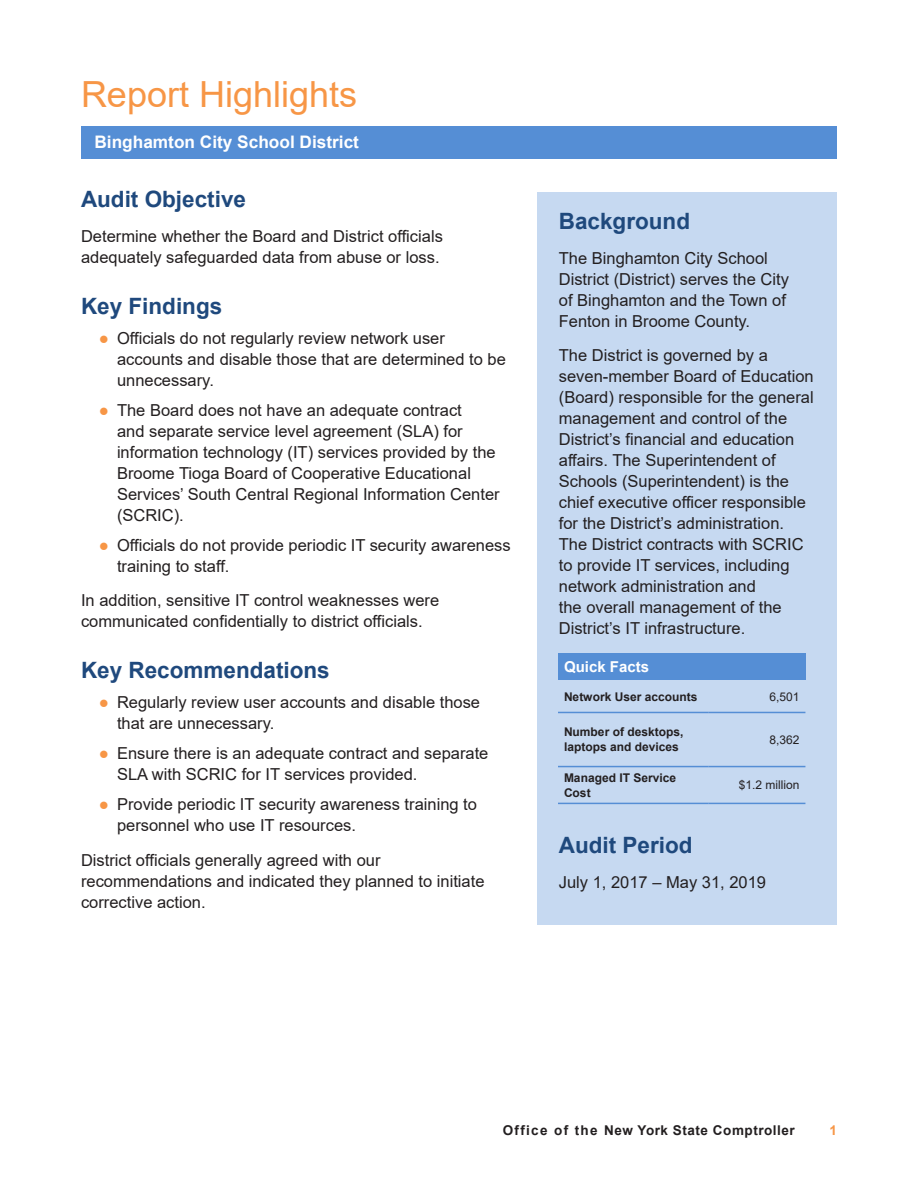
<style>
.page{position:relative;width:918px;height:1188px;background:#fff}
.page>*{position:absolute;margin:0;border:0;box-sizing:border-box;transform-origin:0 0}
.Section_Heads{font:36px "Arial";color:#f79646}
._2_Subheads{font:700 22.5px "Arial";color:#1f497d}
.t1{font:700 17.25px "Arial";color:#fff}
.Body_Text{font:16.5px/21px "Arial";color:#231f20}
.Footnotes{font:700 15px "Arial";color:#fff}
.t2{font:700 13.5px "Arial";letter-spacing:.04em;color:#231f20}
.t3{font:700 13.5px "Arial";color:#f79646}
.Footnotes-2{font:700 12px/15px "Arial";color:#231f20}
.Footnotes-3{font:12px "Arial";color:#231f20}
.s1{color:#f79646}
</style>
<div class="page">
<hr style="left:81px;top:126px;width:756px;height:3px;background:#558ed5">
<div style="left:538px;top:192px;width:299px;height:732px;background:#c6d9f1"></div>
<div style="left:81px;top:128px;width:756px;height:31px;background:#558ed5"></div>
<div style="left:558px;top:653px;width:247px;height:27px;background:#558ed5"></div>
<hr style="left:558px;top:712px;width:150px;height:1px;background:#558ed5">
<hr style="left:708px;top:712px;width:97px;height:1px;background:#558ed5">
<hr style="left:558px;top:766px;width:150px;height:1px;background:#558ed5">
<hr style="left:708px;top:766px;width:97px;height:1px;background:#558ed5">
<hr style="left:558px;top:803px;width:150px;height:1px;background:#558ed5">
<hr style="left:708px;top:803px;width:97px;height:1px;background:#558ed5">
<p class="Section_Heads" style="left:81px;top:70px;width:278px">Report Highlights</p>
<p class="t1" style="left:94px;top:129px;width:266px">Binghamton City School District</p>
<p class="_2_Subheads" style="left:81px;top:184px;width:167px">Audit Objective</p>
<p class="Body_Text" style="left:81px;top:226px;width:363px">Determine whether the Board and District officials adequately safeguarded data from abuse or loss.</p>
<p class="_2_Subheads" style="left:81px;top:290px;width:143px">Key Findings</p>
<p class="Body_Text" style="left:117px;top:328px;width:390px;text-indent:-18px"><span class="s1">●</span> Officials do not regularly review network user accounts and disable those that are determined to be unnecessary.</p>
<p class="Body_Text" style="left:117px;top:400px;width:384px;text-indent:-18px"><span class="s1">●</span> The Board does not have an adequate contract<br>and separate service level agreement (SLA) for information technology (IT) services provided by the Broome Tioga Board of Cooperative Educational Services’ South Central Regional Information Center (SCRIC).</p>
<p class="Body_Text" style="left:117px;top:535px;width:395px;text-indent:-18px"><span class="s1">●</span> Officials do not provide periodic IT security awareness training to staff.</p>
<p class="Body_Text" style="left:81px;top:590px;width:360px">In addition, sensitive IT control weaknesses were communicated confidentially to district officials.</p>
<p class="_2_Subheads" style="left:81px;top:655px;width:250px">Key Recommendations</p>
<p class="Body_Text" style="left:117px;top:692px;width:365px;text-indent:-18px"><span class="s1">●</span> Regularly review user accounts and disable those that are unnecessary.</p>
<p class="Body_Text" style="left:117px;top:743px;width:373px;text-indent:-18px"><span class="s1">●</span> Ensure there is an adequate contract and separate<br>SLA with SCRIC for IT services provided.</p>
<p class="Body_Text" style="left:117px;top:794px;width:362px;text-indent:-18px"><span class="s1">●</span> Provide periodic IT security awareness training to personnel who use IT resources.</p>
<p class="Body_Text" style="left:81px;top:850px;width:405px">District officials generally agreed with our recommendations and indicated they planned to initiate corrective action.</p>
<p class="_2_Subheads" style="left:559px;top:206px;width:133px">Background</p>
<p class="Body_Text" style="left:559px;top:247px;width:232px">The Binghamton City School<br>District (District) serves the City of Binghamton and the Town of<br>Fenton in Broome County.</p>
<p class="Body_Text" style="left:559px;top:345px;width:256px">The District is governed by a seven-member Board of Education (Board) responsible for the general management and control of the<br>District’s financial and education affairs. The Superintendent of<br>Schools (Superintendent) is the chief executive officer responsible for the District’s administration.<br>The District contracts with SCRIC to provide IT services, including network administration and<br>the overall management of the<br>District’s IT infrastructure.</p>
<p class="Footnotes" style="left:564px;top:656px;width:87px">Quick Facts</p>
<p class="Footnotes-2" style="left:564px;top:689px;width:135px">Network User accounts</p>
<p class="Footnotes-3" style="left:769px;top:688px;width:32px">6,501</p>
<p class="Footnotes-2" style="left:564px;top:725px;width:121px">Number of desktops, laptops and devices</p>
<p class="Footnotes-3" style="left:769px;top:731px;width:32px">8,362</p>
<p class="Footnotes-2" style="left:564px;top:770px;width:114px">Managed IT Service<br>Cost</p>
<p class="Footnotes-3" style="left:739px;top:777px;width:62px">$1.2 million</p>
<p class="_2_Subheads" style="left:559px;top:830px;width:135px">Audit Period</p>
<p class="Body_Text" style="left:559px;top:871px;width:209px">July 1, 2017 – May 31, 2019</p>
<p class="t2" style="left:503px;top:1121px;width:294px">Office of the New York State Comptroller</p>
<p class="t3" style="left:829px;top:1121px;width:9px">1</p>
</div>
